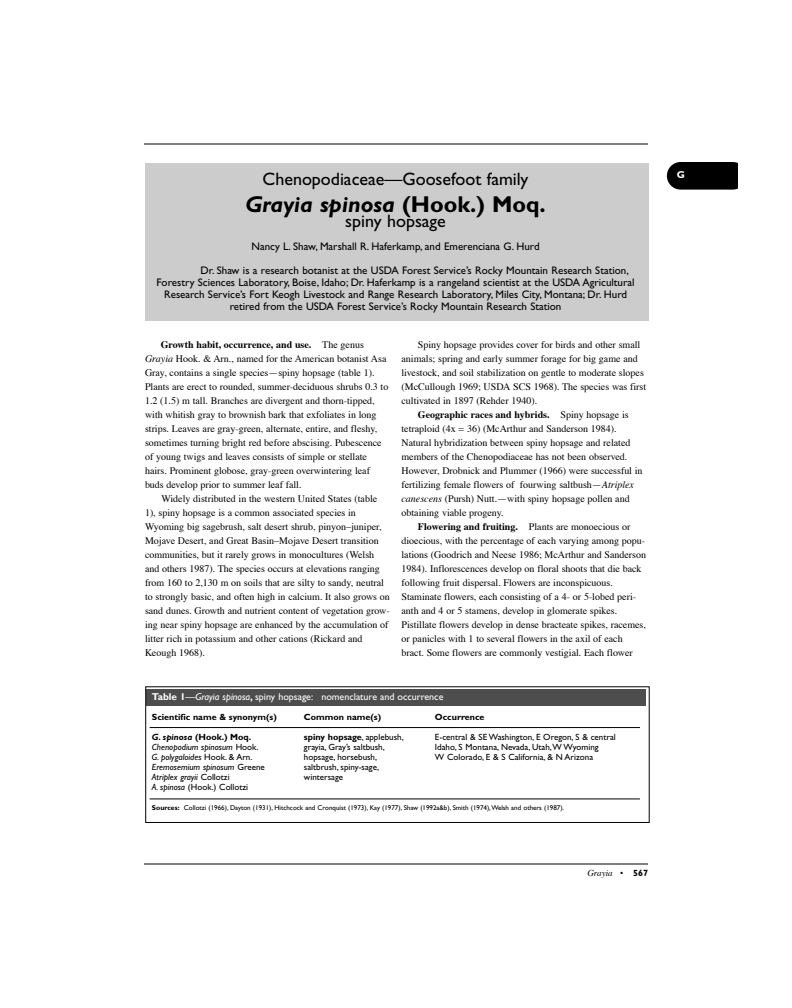
<style>
.page{position:relative;width:792px;height:1008px;background:#fff}
.page>*{position:absolute;margin:0;border:0;box-sizing:border-box;transform-origin:0 0}
.t1{font:italic 700 23px "Gill Sans";color:#000}
.t2{font:18px "Gill Sans";color:#000}
.t3{font:11px/12px "Gill Sans";color:#000}
.t4{font:10px/14px "Times";color:#000}
.t5{font:700 10px "Times";color:#000}
.t6{font:10px "Gill Sans";color:#fff}
.t7{font:700 10px "Gill Sans";color:#fff}
.t8{font:9px "Gill Sans";color:#000}
.t9{font:italic 9px "Gill Sans";color:#000}
.t10{font:700 9px "Gill Sans";color:#000}
.t11{font:italic 9px "Times";color:#000}
.t12{font:7px "Gill Sans";color:#000}
.s1{font-style:normal}
.s2{font-weight:700}
.s3{font-style:italic}
.s4{font-weight:400}
.s5{font-family:"Gill Sans";font-style:normal}
.s6{font-family:"Gill Sans";font-weight:700;font-style:normal}
</style>
<div class="page">
<hr style="left:144px;top:144px;width:504px;height:1px;background:#000">
<hr style="left:144px;top:864px;width:504px;height:1px;background:#000">
<svg style="left:667px;top:162px;width:71px;height:28px;background:#0e0e0e"></svg>
<div style="left:145px;top:164px;width:504px;height:157px;background:#ccc"></div>
<div style="left:147px;top:689px;width:499px;height:17px;background:#4d4d4d"></div>
<hr style="left:150px;top:727px;width:490px;height:1px;background:#000">
<div style="left:145px;top:687px;width:504px;height:136px;border:1px solid #000"></div>
<hr style="left:150px;top:798px;width:490px;height:1px;background:#000">
<h2 class="t2" style="left:263px;top:173px;width:267px">Chenopodiaceae—Goosefoot family</h2>
<h1 class="t1" style="left:245px;top:196px;width:302px">Grayia spinosa <span class="s1">(Hook.) Moq.</span></h1>
<h2 class="t2" style="left:345px;top:215px;width:102px">spiny hopsage</h2>
<p class="t3" style="left:201px;top:236px;width:430px;line-height:24px;text-indent:51px">Nancy L. Shaw, Marshall R. Haferkamp, and Emerenciana G. Hurd<br>Dr. Shaw is a research botanist at the USDA Forest Service’s Rocky Mountain Research Station,</p>
<p class="t3" style="left:157px;top:278px;width:479px;text-align:center">Forestry Sciences Laboratory, Boise, Idaho; Dr. Haferkamp is a rangeland scientist at the USDA Agricultural<br>Research Service’s Fort Keogh Livestock and Range Research Laboratory, Miles City, Montana; Dr. Hurd retired from the USDA Forest Service’s Rocky Mountain Research Station</p>
<p class="t4" style="left:145px;top:338px;width:245px;text-indent:16px"><span class="s2">Growth habit, occurrence, and use.</span> The genus <span class="s3">Grayia</span> Hook. &amp; Arn., named for the American botanist Asa Gray, contains a single species—spiny hopsage (table 1).<br>Plants are erect to rounded, summer-deciduous shrubs 0.3 to 1.2 (1.5) m tall. Branches are divergent and thorn-tipped, with whitish gray to brownish bark that exfoliates in long strips. Leaves are gray-green, alternate, entire, and fleshy, sometimes turning bright red before abscising. Pubescence of young twigs and leaves consists of simple or stellate hairs. Prominent globose, gray-green overwintering leaf buds develop prior to summer leaf fall.</p>
<p class="t4" style="left:145px;top:492px;width:246px;text-indent:16px">Widely distributed in the western United States (table 1), spiny hopsage is a common associated species in Wyoming big sagebrush, salt desert shrub, pinyon–juniper, Mojave Desert, and Great Basin–Mojave Desert transition communities, but it rarely grows in monocultures (Welsh and others 1987). The species occurs at elevations ranging from 160 to 2,130 m on soils that are silty to sandy, neutral to strongly basic, and often high in calcium. It also grows on sand dunes. Growth and nutrient content of vegetation grow&shy;ing near spiny hopsage are enhanced by the accumulation of litter rich in potassium and other cations (Rickard and Keough 1968).</p>
<p class="t4" style="left:418px;top:338px;width:224px">Spiny hopsage provides cover for birds and other small</p>
<p class="t4" style="left:401px;top:352px;width:238px">animals; spring and early summer forage for big game and</p>
<p class="t4" style="left:401px;top:366px;width:244px">livestock, and soil stabilization on gentle to moderate slopes</p>
<p class="t4" style="left:401px;top:380px;width:246px">(McCullough 1969; USDA SCS 1968). The species was first</p>
<p class="t4" style="left:401px;top:394px;width:137px">cultivated in 1897 (Rehder 1940).</p>
<p class="t5" style="left:418px;top:410px;width:212px">Geographic races and hybrids. <span class="s4">Spiny hopsage is</span></p>
<p class="t4" style="left:401px;top:422px;width:217px">tetraploid (4x = 36) (McArthur and Sanderson 1984).</p>
<p class="t4" style="left:401px;top:436px;width:231px">Natural hybridization between spiny hopsage and related</p>
<p class="t4" style="left:401px;top:450px;width:227px">members of the Chenopodiaceae has not been observed.</p>
<p class="t4" style="left:401px;top:464px;width:243px">However, Drobnick and Plummer (1966) were successful in</p>
<p class="t4" style="left:401px;top:478px;width:234px">fertilizing female flowers of fourwing saltbush—<span class="s3">Atriplex</span></p>
<p class="t4" style="left:401px;top:492px;width:230px"><span class="s3">canescens</span> (Pursh) Nutt.—with spiny hopsage pollen and</p>
<p class="t4" style="left:401px;top:506px;width:104px">obtaining viable progeny.</p>
<p class="t5" style="left:418px;top:522px;width:214px">Flowering and fruiting. <span class="s4">Plants are monoecious or</span></p>
<p class="t4" style="left:401px;top:534px;width:245px">dioecious, with the percentage of each varying among popu-</p>
<p class="t4" style="left:401px;top:548px;width:246px">lations (Goodrich and Neese 1986; McArthur and Sanderson</p>
<p class="t4" style="left:401px;top:562px;width:242px">1984). Inflorescences develop on floral shoots that die back</p>
<p class="t4" style="left:401px;top:576px;width:213px">following fruit dispersal. Flowers are inconspicuous.</p>
<p class="t4" style="left:401px;top:590px;width:236px">Staminate flowers, each consisting of a 4- or 5-lobed peri-</p>
<p class="t4" style="left:401px;top:604px;width:217px">anth and 4 or 5 stamens, develop in glomerate spikes.</p>
<p class="t4" style="left:401px;top:618px;width:246px">Pistillate flowers develop in dense bracteate spikes, racemes,</p>
<p class="t4" style="left:401px;top:632px;width:223px">or panicles with 1 to several flowers in the axil of each</p>
<p class="t4" style="left:401px;top:646px;width:233px">bract. Some flowers are commonly vestigial. Each flower</p>
<p class="t6" style="left:152px;top:693px;width:293px"><span class="s2">Table 1</span>—<span class="s3">Grayia spinosa</span><span class="s2">,</span> spiny hopsage: nomenclature and occurrence</p>
<p class="t10" style="left:152px;top:714px;width:126px">Scientific name &amp; synonym(s)</p>
<p class="t10" style="left:304px;top:714px;width:79px">Common name(s)</p>
<p class="t10" style="left:435px;top:714px;width:51px">Occurrence</p>
<p class="t10" style="left:152px;top:734px;width:101px"><span class="s3">G. spinosa</span> (Hook.) Moq.</p>
<p class="t10" style="left:304px;top:734px;width:101px">spiny hopsage<span class="s4">, applebush,</span></p>
<p class="t8" style="left:435px;top:734px;width:182px">E-central &amp; SE Washington, E Oregon, S &amp; central</p>
<p class="t9" style="left:152px;top:744px;width:108px">Chenopodium spinosum <span class="s1">Hook.</span></p>
<p class="t8" style="left:304px;top:744px;width:82px">grayia, Gray’s saltbush,</p>
<p class="t8" style="left:435px;top:744px;width:165px">Idaho, S Montana, Nevada, Utah,W Wyoming</p>
<p class="t9" style="left:152px;top:754px;width:102px">G. polygaloides <span class="s1">Hook. &amp; Arn.</span></p>
<p class="t8" style="left:304px;top:754px;width:75px">hopsage, horsebush,</p>
<p class="t8" style="left:435px;top:754px;width:160px">W Colorado, E &amp; S California, &amp; N Arizona</p>
<p class="t9" style="left:152px;top:764px;width:114px">Eremosemium spinosum <span class="s1">Greene</span></p>
<p class="t8" style="left:304px;top:764px;width:77px">saltbrush, spiny-sage,</p>
<p class="t9" style="left:152px;top:774px;width:79px">Atriplex grayii <span class="s1">Collotzi</span></p>
<p class="t8" style="left:304px;top:774px;width:41px">wintersage</p>
<p class="t8" style="left:152px;top:784px;width:98px"><span class="s3">A. spinosa</span> (Hook.) Collotzi</p>
<p class="t12" style="left:152px;top:805px;width:414px"><span class="s2">Sources:</span> Collotzi (1966), Dayton (1931), Hitchcock and Cronquist (1973), Kay (1977), Shaw (1992a&amp;b), Smith (1974),Welsh and others (1987).</p>
<p class="t11" style="left:587px;top:869px;width:62px">Grayia <span class="s5">•</span> <span class="s6">567</span></p>
<p class="t7" style="left:677px;top:171px;width:10px">G</p>
</div>
